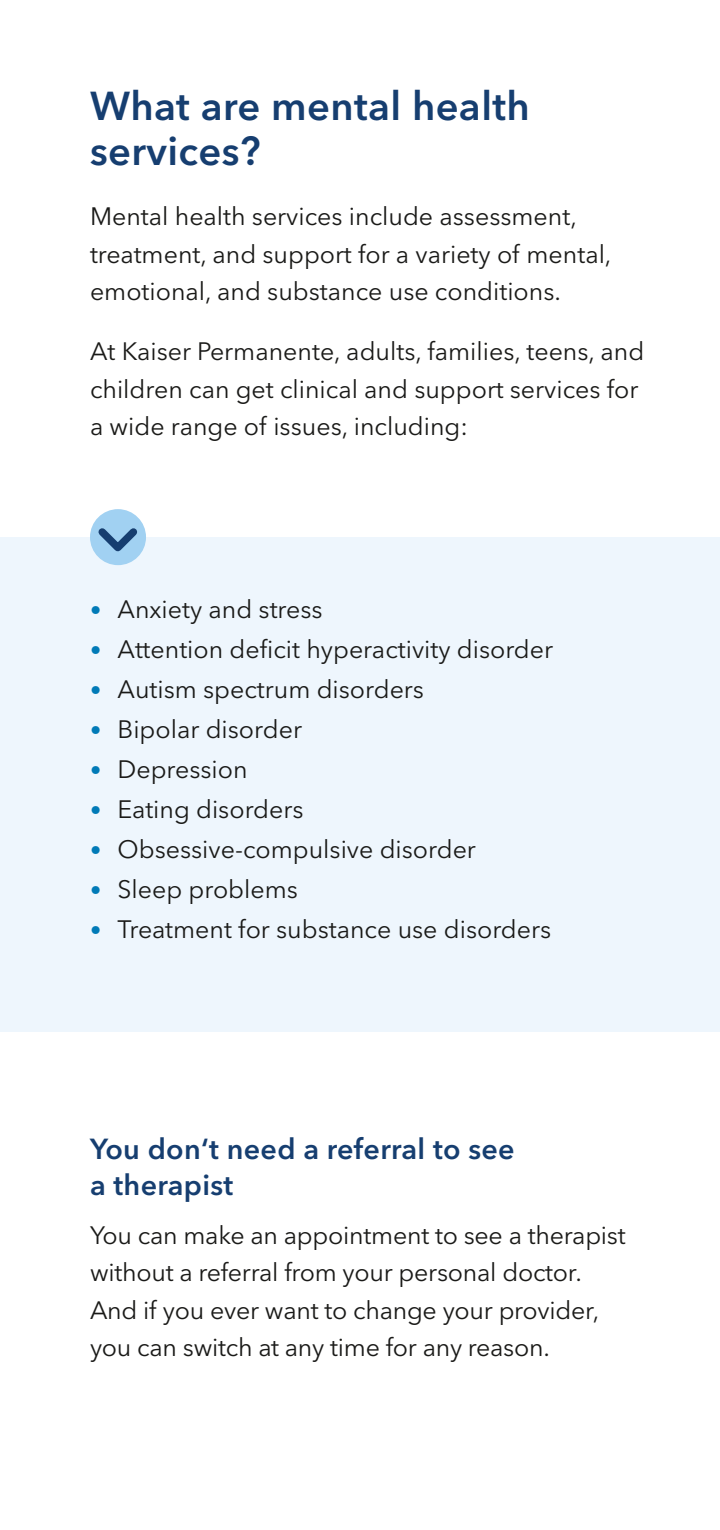
<style>
.page{position:relative;width:720px;height:1530px;background:#fff}
.page>*{position:absolute;margin:0;border:0;box-sizing:border-box;transform-origin:0 0}
.t1{font:600 40px/45px "Avenir Next LT Pro";letter-spacing:.01em;color:#163e70}
.t2{font:600 28.75px/36.2px "Avenir Next LT Pro";letter-spacing:.01em;color:#163e70}
.BodyCopy_Book__10_13{font:25px/37.5px "Avenir Next LT Pro";color:#1a1a18}
.s1{font-size:22.5px;color:#007ab7}
</style>
<div class="page">
<div style="left:0;top:537px;width:720px;height:495px;background:#eef6fd"></div>
<div style="left:90px;top:509px;width:56px;height:56px;background:#a1d1f2;border-radius:50%"></div>
<svg style="left:92px;top:521px;width:52px;height:37px"></svg>
<h2 class="t1" style="left:90px;top:84px;width:441px">What are mental health services?</h2>
<p class="BodyCopy_Book__10_13" style="left:90px;top:198px;width:523px">Mental health services include assessment, treatment, and support for a variety of mental, emotional, and substance use conditions.</p>
<p class="BodyCopy_Book__10_13" style="left:90px;top:333px;width:556px">At Kaiser Permanente, adults, families, teens, and children can get clinical and support services for a wide range of issues, including:</p>
<p class="BodyCopy_Book__10_13" style="left:90px;top:590px;width:234px"><span class="s1">•</span> Anxiety and stress</p>
<p class="BodyCopy_Book__10_13" style="left:90px;top:630px;width:465px"><span class="s1">•</span> Attention deficit hyperactivity disorder</p>
<p class="BodyCopy_Book__10_13" style="left:90px;top:670px;width:336px"><span class="s1">•</span> Autism spectrum disorders</p>
<p class="BodyCopy_Book__10_13" style="left:90px;top:710px;width:214px"><span class="s1">•</span> Bipolar disorder</p>
<p class="BodyCopy_Book__10_13" style="left:90px;top:750px;width:159px"><span class="s1">•</span> Depression</p>
<p class="BodyCopy_Book__10_13" style="left:90px;top:790px;width:215px"><span class="s1">•</span> Eating disorders</p>
<p class="BodyCopy_Book__10_13" style="left:90px;top:830px;width:387px"><span class="s1">•</span> Obsessive-compulsive disorder</p>
<p class="BodyCopy_Book__10_13" style="left:90px;top:870px;width:210px"><span class="s1">•</span> Sleep problems</p>
<p class="BodyCopy_Book__10_13" style="left:90px;top:910px;width:463px"><span class="s1">•</span> Treatment for substance use disorders</p>
<h3 class="t2" style="left:90px;top:1130px;width:426px">You don‘t need a referral to see a therapist</h3>
<p class="BodyCopy_Book__10_13" style="left:90px;top:1216px;width:537px">You can make an appointment to see a therapist without a referral from your personal doctor.<br>And if you ever want to change your provider, you can switch at any time for any reason.</p>
</div>
